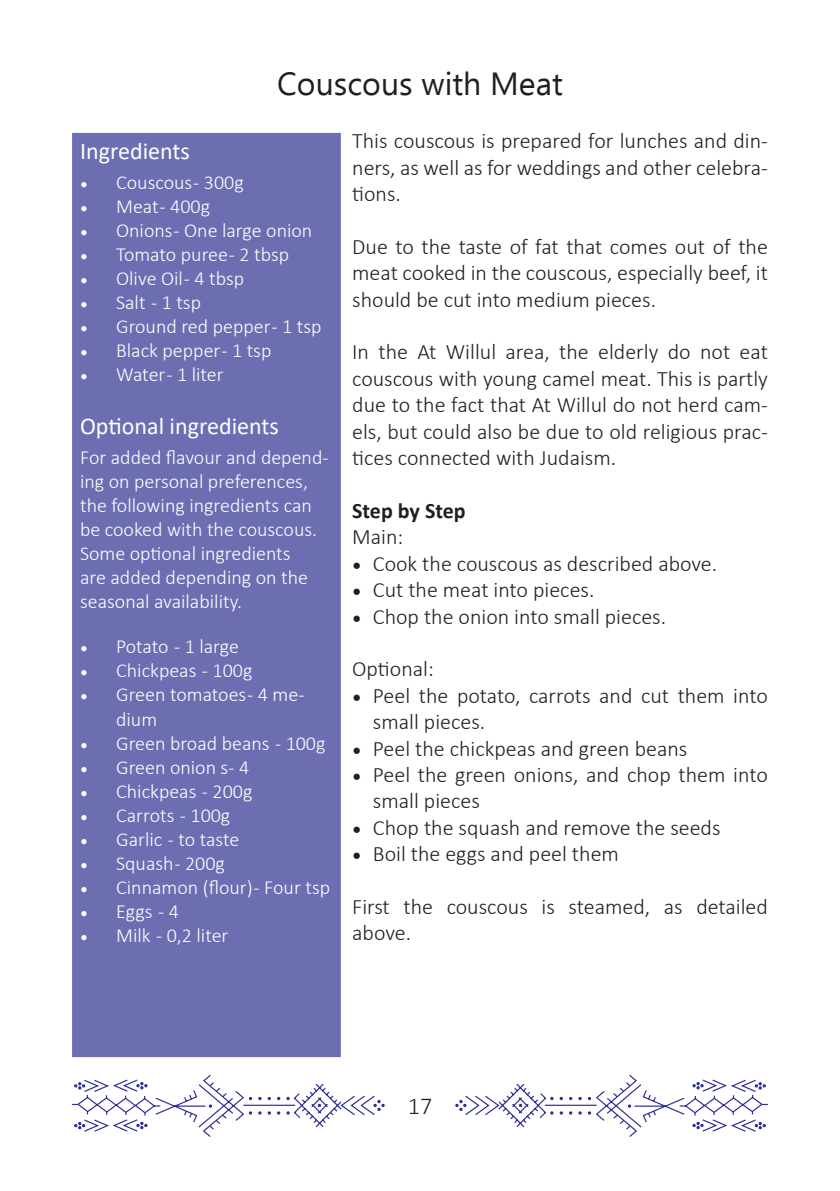
<style>
.page{position:relative;width:840px;height:1191px;background:#fff}
.page>*{position:absolute;margin:0;border:0;box-sizing:border-box;transform-origin:0 0}
.Headline{font:32px "Ebrima";color:#231f20}
.t1{font:24px "Calibri";color:#fff}
.t2{font:300 24px "Calibri";color:#231f20}
.t3{font:300 22px/26.4px "Calibri";color:#231f20;text-align:justify}
.t4{font:700 22px "Calibri";color:#231f20}
.t5{font:300 20px/24px "Calibri";color:#fff}
.s1{font-family:"Minion Pro";font-weight:400}
.s2{font-family:"Minion Pro";font-weight:400;font-size:24px}
</style>
<div class="page">
<div style="left:76px;top:137px;width:260px;height:916px;background:#6d6eb2"></div>
<svg style="left:455px;top:1075px;width:313px;height:62px"></svg>
<svg style="left:72px;top:1075px;width:312px;height:62px"></svg>
<p class="Headline" style="left:277px;top:60px;width:287px">Couscous with Meat</p>
<p class="t1" style="left:80px;top:134px;width:111px">Ingredients</p>
<p class="t5" style="left:80px;top:170px;width:165px"><span class="s1">•</span> Couscous - 300g</p>
<p class="t5" style="left:80px;top:194px;width:131px"><span class="s1">•</span> Meat - 400g</p>
<p class="t5" style="left:80px;top:218px;width:233px"><span class="s1">•</span> Onions - One large onion</p>
<p class="t5" style="left:80px;top:242px;width:211px"><span class="s1">•</span> Tomato puree - 2 tbsp</p>
<p class="t5" style="left:80px;top:266px;width:166px"><span class="s1">•</span> Olive Oil - 4 tbsp</p>
<p class="t5" style="left:80px;top:290px;width:122px"><span class="s1">•</span> Salt - 1 tsp</p>
<p class="t5" style="left:80px;top:314px;width:243px"><span class="s1">•</span> Ground red pepper - 1 tsp</p>
<p class="t5" style="left:80px;top:338px;width:193px"><span class="s1">•</span> Black pepper - 1 tsp</p>
<p class="t5" style="left:80px;top:362px;width:145px"><span class="s1">•</span> Water - 1 liter</p>
<p class="t1" style="left:80px;top:409px;width:200px">Optional ingredients</p>
<p class="t5" style="left:80px;top:445px;width:250px">For added flavour and depend&shy;ing on personal preferences, the following ingredients can be cooked with the couscous.<br>Some optional ingredients<br>are added depending on the seasonal availability.</p>
<p class="t5" style="left:80px;top:634px;width:160px"><span class="s1">•</span> Potato - 1 large</p>
<p class="t5" style="left:80px;top:658px;width:174px"><span class="s1">•</span> Chickpeas - 100g</p>
<p class="t5" style="left:116px;top:682px;width:190px;text-indent:-36px"><span class="s1">•</span> Green tomatoes - 4 me&shy;dium</p>
<p class="t5" style="left:80px;top:730px;width:247px"><span class="s1">•</span> Green broad beans - 100g</p>
<p class="t5" style="left:80px;top:754px;width:170px"><span class="s1">•</span> Green onion s- 4</p>
<p class="t5" style="left:80px;top:778px;width:174px"><span class="s1">•</span> Chickpeas - 200g</p>
<p class="t5" style="left:80px;top:802px;width:152px"><span class="s1">•</span> Carrots - 100g</p>
<p class="t5" style="left:80px;top:826px;width:161px"><span class="s1">•</span> Garlic - to taste</p>
<p class="t5" style="left:80px;top:850px;width:146px"><span class="s1">•</span> Squash - 200g</p>
<p class="t5" style="left:80px;top:874px;width:251px"><span class="s1">•</span> Cinnamon (flour) - Four tsp</p>
<p class="t5" style="left:80px;top:898px;width:100px"><span class="s1">•</span> Eggs - 4</p>
<p class="t5" style="left:80px;top:922px;width:150px"><span class="s1">•</span> Milk - 0,2 liter</p>
<p class="t3" style="left:352px;top:127px;width:417px">This couscous is prepared for lunches and din&shy;ners, as well as for weddings and other celebra&shy;tions.</p>
<p class="t3" style="left:352px;top:233px;width:417px">Due to the taste of fat that comes out of the meat cooked in the couscous, especially beef, it should be cut into medium pieces.</p>
<p class="t3" style="left:352px;top:339px;width:417px">In the At Willul area, the elderly do not eat couscous with young camel meat. This is partly due to the fact that At Willul do not herd cam&shy;els, but could also be due to old religious prac&shy;tices connected with Judaism.</p>
<p class="t4" style="left:352px;top:495px;width:115px">Step by Step</p>
<p class="t3" style="left:352px;top:523px;width:53px">Main:</p>
<p class="t3" style="left:352px;top:550px;width:366px"><span class="s2">•</span> Cook the couscous as described above.</p>
<p class="t3" style="left:352px;top:576px;width:243px"><span class="s2">•</span> Cut the meat into pieces.</p>
<p class="t3" style="left:352px;top:603px;width:315px"><span class="s2">•</span> Chop the onion into small pieces.</p>
<p class="t3" style="left:352px;top:655px;width:83px">Optional:</p>
<p class="t3" style="left:372px;top:682px;width:396px;text-indent:-21px"><span class="s2">•</span> Peel the potato, carrots and cut them into small pieces.</p>
<p class="t3" style="left:352px;top:735px;width:336px"><span class="s2">•</span> Peel the chickpeas and green beans</p>
<p class="t3" style="left:372px;top:761px;width:396px;text-indent:-21px"><span class="s2">•</span> Peel the green onions, and chop them into small pieces</p>
<p class="t3" style="left:352px;top:814px;width:369px"><span class="s2">•</span> Chop the squash and remove the seeds</p>
<p class="t3" style="left:352px;top:840px;width:268px"><span class="s2">•</span> Boil the eggs and peel them</p>
<p class="t3" style="left:352px;top:893px;width:417px">First the couscous is steamed, as detailed above.</p>
<p class="t2" style="left:407px;top:1091px;width:26px">17</p>
</div>
